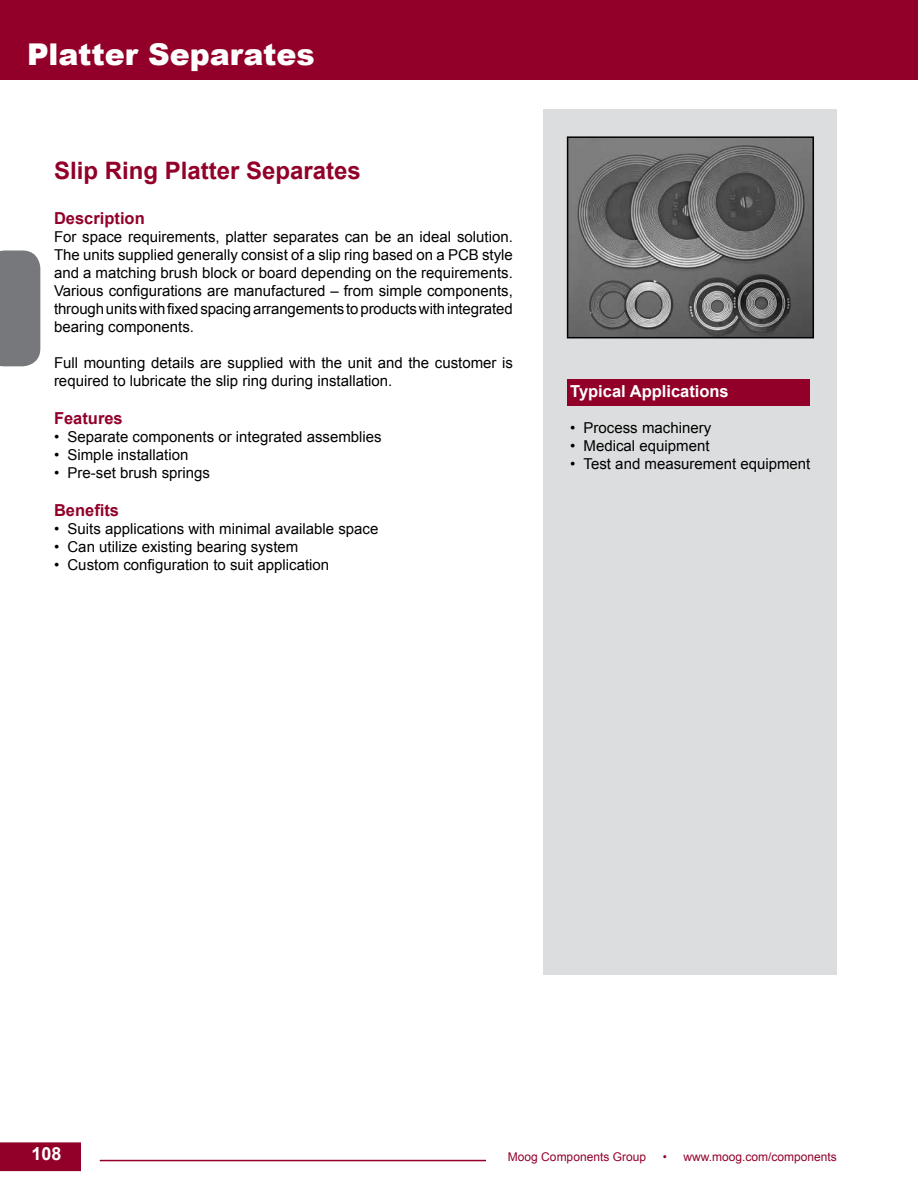
<style>
.page{position:relative;width:918px;height:1188px;background:#fff}
.page>*{position:absolute;margin:0;border:0;box-sizing:border-box;transform-origin:0 0}
.t1{font:900 30px "Arial";color:#fff}
.t2{font:700 24px "Arial";color:#920029}
.t3{font:700 18px "Arial";color:#fff}
.t4{font:700 16.5px "Arial";color:#920029}
.t5{font:700 16.5px "Arial";color:#fff}
.t6{font:15px/18px "Arial";color:#000;text-align:justify}
.t7{font:12px "Arial";color:#920029}
</style>
<div class="page">
<div style="left:0;top:1142px;width:81px;height:29px;background:#920029"></div>
<hr style="left:100px;top:1160px;width:386px;height:1px;background:#920029">
<div style="left:0;top:0;width:918px;height:79px;background:#920029"></div>
<div style="left:0;top:250px;width:40px;height:116px;background:#77787b"></div>
<div style="left:543px;top:109px;width:294px;height:865px;background:#dcddde"></div>
<div style="left:567px;top:379px;width:243px;height:27px;background:#920029"></div>
<img style="left:570px;top:139px;width:241px;height:196px">
<div style="left:567px;top:136px;width:247px;height:202px;border:2px solid #000"></div>
<h1 class="t1" style="left:27px;top:32px;width:289px">Platter Separates</h1>
<h2 class="t2" style="left:54px;top:155px;width:308px">Slip Ring Platter Separates</h2>
<p class="t4" style="left:54px;top:208px;width:92px">Description</p>
<p class="t6" style="left:54px;top:228px;width:460px">For space requirements, platter separates can be an ideal solution.<br>The units supplied generally consist of a slip ring based on a PCB style and a matching brush block or board depending on the requirements.<br>Various configurations are manufactured – from simple components, through units with fixed spacing arrangements to products with integrated bearing components.</p>
<p class="t6" style="left:54px;top:354px;width:460px">Full mounting details are supplied with the unit and the customer is required to lubricate the slip ring during installation.</p>
<p class="t4" style="left:54px;top:407px;width:70px">Features</p>
<p class="t6" style="left:54px;top:428px;width:329px">• Separate components or integrated assemblies</p>
<p class="t6" style="left:54px;top:446px;width:136px">• Simple installation</p>
<p class="t6" style="left:54px;top:464px;width:158px">• Pre-set brush springs</p>
<p class="t4" style="left:54px;top:499px;width:67px">Benefits</p>
<p class="t6" style="left:54px;top:520px;width:326px">• Suits applications with minimal available space</p>
<p class="t6" style="left:54px;top:538px;width:246px">• Can utilize existing bearing system</p>
<p class="t6" style="left:54px;top:556px;width:277px">• Custom configuration to suit application</p>
<p class="t5" style="left:570px;top:380px;width:160px">Typical Applications</p>
<p class="t6" style="left:570px;top:419px;width:143px">• Process machinery</p>
<p class="t6" style="left:570px;top:437px;width:141px">• Medical equipment</p>
<p class="t6" style="left:570px;top:455px;width:242px">• Test and measurement equipment</p>
<p class="t3" style="left:31px;top:1142px;width:32px">108</p>
<p class="t7" style="left:508px;top:1148px;width:140px">Moog Components Group</p>
<p class="t7" style="left:663px;top:1148px;width:176px">• www.moog.com/components</p>
</div>
